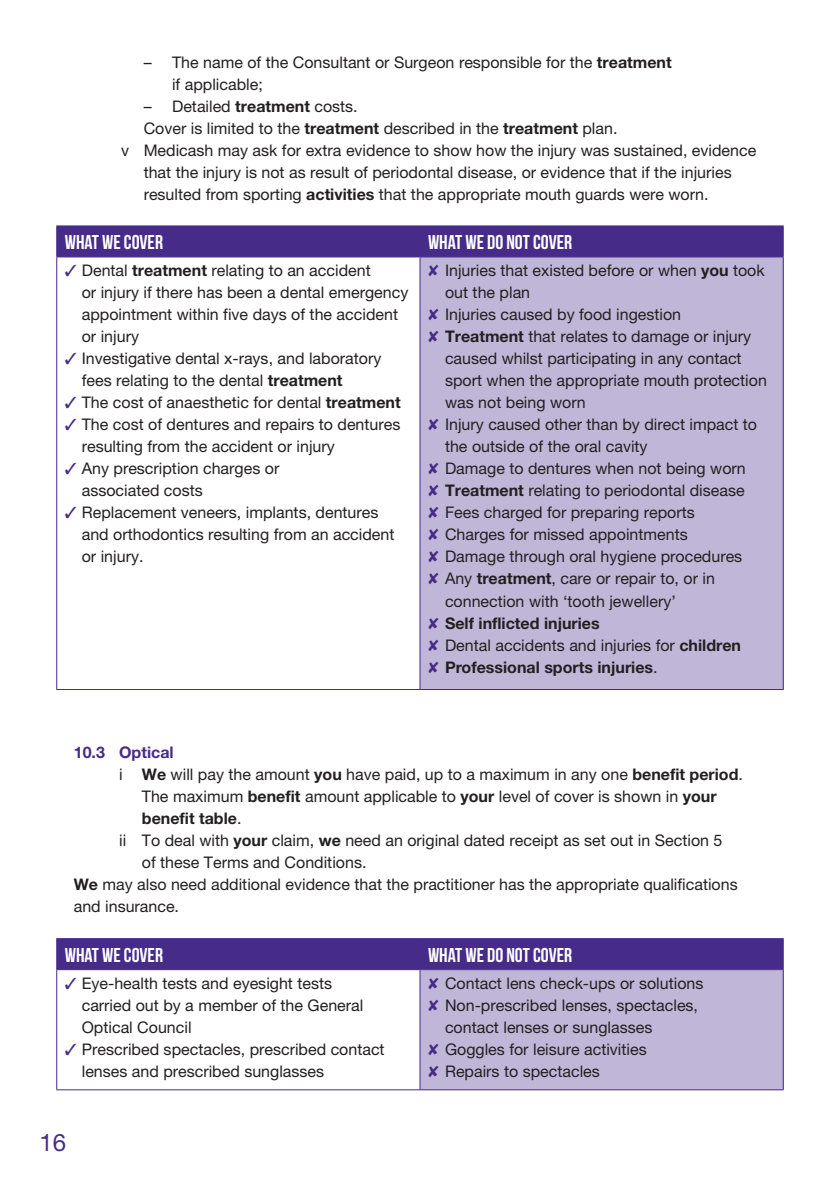
<style>
.page{position:relative;width:840px;height:1191px;background:#fff}
.page>*{position:absolute;margin:0;border:0;box-sizing:border-box;transform-origin:0 0}
.t1{font:24px "Helvetica Neue LT Std";color:#472b89}
.t2{font:700 20px "Bebas Neue";color:#fff}
.t3{font:16px/22px "Helvetica Neue LT Std";color:#231f20}
.t4{font:700 16px "Helvetica Neue LT Std";color:#231f20}
.t5{font:700 16px "Helvetica Neue LT Std";color:#472b89}
.s1{font-weight:700}
.s2{color:#472b89}
.s3{font-weight:400}
</style>
<div class="page">
<div style="left:57px;top:939px;width:725px;height:30px;background:#472b89"></div>
<div style="left:420px;top:969px;width:362px;height:120px;background:#c0b7d8"></div>
<hr style="left:56px;top:939px;width:1px;height:30px;background:#472b89">
<hr style="left:56px;top:938px;width:364px;height:1px;background:#472b89">
<hr style="left:419px;top:939px;width:1px;height:30px;background:#472b89">
<hr style="left:420px;top:938px;width:363px;height:1px;background:#472b89">
<hr style="left:782px;top:939px;width:1px;height:30px;background:#472b89">
<hr style="left:56px;top:970px;width:1px;height:119px;background:#472b89">
<hr style="left:56px;top:969px;width:364px;height:1px;background:#472b89">
<hr style="left:56px;top:1089px;width:364px;height:1px;background:#472b89">
<hr style="left:419px;top:970px;width:1px;height:119px;background:#472b89">
<hr style="left:420px;top:969px;width:363px;height:1px;background:#472b89">
<hr style="left:782px;top:970px;width:1px;height:119px;background:#472b89">
<hr style="left:420px;top:1089px;width:363px;height:1px;background:#472b89">
<div style="left:57px;top:226px;width:725px;height:30px;background:#472b89"></div>
<div style="left:420px;top:257px;width:362px;height:432px;background:#c0b7d8"></div>
<hr style="left:56px;top:226px;width:1px;height:30px;background:#472b89">
<hr style="left:56px;top:225px;width:364px;height:1px;background:#472b89">
<hr style="left:419px;top:226px;width:1px;height:30px;background:#472b89">
<hr style="left:420px;top:225px;width:363px;height:1px;background:#472b89">
<hr style="left:782px;top:226px;width:1px;height:30px;background:#472b89">
<hr style="left:56px;top:257px;width:1px;height:432px;background:#472b89">
<hr style="left:56px;top:256px;width:364px;height:1px;background:#472b89">
<hr style="left:56px;top:689px;width:364px;height:1px;background:#472b89">
<hr style="left:419px;top:257px;width:1px;height:432px;background:#472b89">
<hr style="left:420px;top:256px;width:363px;height:1px;background:#472b89">
<hr style="left:782px;top:257px;width:1px;height:432px;background:#472b89">
<hr style="left:420px;top:689px;width:363px;height:1px;background:#472b89">
<p class="t3" style="left:172px;top:51px;width:501px;text-indent:-28px">– The name of the Consultant or Surgeon responsible for the <span class="s1">treatment </span>if applicable;</p>
<p class="t3" style="left:144px;top:95px;width:215px">– Detailed <span class="s1">treatment</span> costs.</p>
<p class="t3" style="left:144px;top:117px;width:475px">Cover is limited to the <span class="s1">treatment</span> described in the <span class="s1">treatment</span> plan.</p>
<p class="t3" style="left:144px;top:139px;width:613px;text-indent:-23px">v Medicash may ask for extra evidence to show how the injury was sustained, evidence that the injury is not as result of periodontal disease, or evidence that if the injuries resulted from sporting <span class="s1">activities</span> that the appropriate mouth guards were worn.</p>
<p class="t2" style="left:65px;top:231px;width:100px">WHAT WE COVER</p>
<p class="t2" style="left:428px;top:231px;width:146px">WHAT WE DO NOT COVER</p>
<p class="t3" style="left:82px;top:259px;width:328px;text-indent:-17px"><span class="s2">✓</span> Dental <span class="s1">treatment</span> relating to an accident<br>or injury if there has been a dental emergency appointment within five days of the accident or injury</p>
<p class="t3" style="left:82px;top:347px;width:301px;text-indent:-17px"><span class="s2">✓</span> Investigative dental x-rays, and laboratory fees relating to the dental <span class="s1">treatment</span></p>
<p class="t3" style="left:65px;top:391px;width:337px"><span class="s2">✓</span> The cost of anaesthetic for dental <span class="s1">treatment</span></p>
<p class="t3" style="left:82px;top:413px;width:320px;text-indent:-17px"><span class="s2">✓</span> The cost of dentures and repairs to dentures resulting from the accident or injury</p>
<p class="t3" style="left:82px;top:457px;width:199px;text-indent:-17px"><span class="s2">✓</span> Any prescription charges or associated costs</p>
<p class="t3" style="left:82px;top:501px;width:314px;text-indent:-17px"><span class="s2">✓</span> Replacement veneers, implants, dentures and orthodontics resulting from an accident or injury.</p>
<p class="t3" style="left:445px;top:259px;width:321px;text-indent:-17px"><span class="s2">✘</span> Injuries that existed before or when <span class="s1">you</span> took out the plan</p>
<p class="t3" style="left:428px;top:303px;width:254px"><span class="s2">✘</span> Injuries caused by food ingestion</p>
<p class="t3" style="left:445px;top:325px;width:323px;text-indent:-17px"><span class="s2">✘</span> <span class="s1">Treatment</span> that relates to damage or injury caused whilst participating in any contact sport when the appropriate mouth protection was not being worn</p>
<p class="t3" style="left:445px;top:413px;width:313px;text-indent:-17px"><span class="s2">✘</span> Injury caused other than by direct impact to the outside of the oral cavity</p>
<p class="t3" style="left:428px;top:457px;width:319px"><span class="s2">✘</span> Damage to dentures when not being worn</p>
<p class="t3" style="left:428px;top:479px;width:318px"><span class="s2">✘</span> <span class="s1">Treatment</span> relating to periodontal disease</p>
<p class="t3" style="left:428px;top:501px;width:268px"><span class="s2">✘</span> Fees charged for preparing reports</p>
<p class="t3" style="left:428px;top:523px;width:261px"><span class="s2">✘</span> Charges for missed appointments</p>
<p class="t3" style="left:428px;top:545px;width:315px"><span class="s2">✘</span> Damage through oral hygiene procedures</p>
<p class="t3" style="left:445px;top:567px;width:271px;text-indent:-17px"><span class="s2">✘</span> Any <span class="s1">treatment</span>, care or repair to, or in connection with ‘tooth jewellery’</p>
<p class="t4" style="left:428px;top:613px;width:173px"><span class="s2">✘</span> Self inflicted injuries</p>
<p class="t3" style="left:428px;top:633px;width:314px"><span class="s2">✘</span> Dental accidents and injuries for <span class="s1">children</span></p>
<p class="t4" style="left:428px;top:657px;width:231px"><span class="s2">✘</span> Professional sports injuries<span class="s3">.</span></p>
<p class="t5" style="left:74px;top:742px;width:101px">10.3 Optical</p>
<p class="t3" style="left:142px;top:763px;width:602px;text-indent:-23px">i <span class="s1">We</span> will pay the amount <span class="s1">you</span> have paid, up to a maximum in any one <span class="s1">benefit period</span>.<br>The maximum <span class="s1">benefit</span> amount applicable to <span class="s1">your</span> level of cover is shown in <span class="s1">your benefit table</span>.</p>
<p class="t3" style="left:142px;top:829px;width:581px;text-indent:-23px">ii To deal with <span class="s1">your</span> claim, <span class="s1">we</span> need an original dated receipt as set out in Section 5 of these Terms and Conditions.</p>
<p class="t3" style="left:74px;top:873px;width:665px"><span class="s1">We</span> may also need additional evidence that the practitioner has the appropriate qualifications and insurance.</p>
<p class="t2" style="left:65px;top:943px;width:100px">WHAT WE COVER</p>
<p class="t2" style="left:428px;top:943px;width:146px">WHAT WE DO NOT COVER</p>
<p class="t3" style="left:82px;top:972px;width:283px;text-indent:-17px"><span class="s2">✓</span> Eye-health tests and eyesight tests carried out by a member of the General<br>Optical Council</p>
<p class="t3" style="left:82px;top:1038px;width:304px;text-indent:-17px"><span class="s2">✓</span> Prescribed spectacles, prescribed contact lenses and prescribed sunglasses</p>
<p class="t3" style="left:428px;top:972px;width:277px"><span class="s2">✘</span> Contact lens check-ups or solutions</p>
<p class="t3" style="left:445px;top:994px;width:254px;text-indent:-17px"><span class="s2">✘</span> Non-prescribed lenses, spectacles, contact lenses or sunglasses</p>
<p class="t3" style="left:428px;top:1038px;width:220px"><span class="s2">✘</span> Goggles for leisure activities</p>
<p class="t3" style="left:428px;top:1060px;width:173px"><span class="s2">✘</span> Repairs to spectacles</p>
<p class="t1" style="left:40px;top:1128px;width:28px">16</p>
</div>
